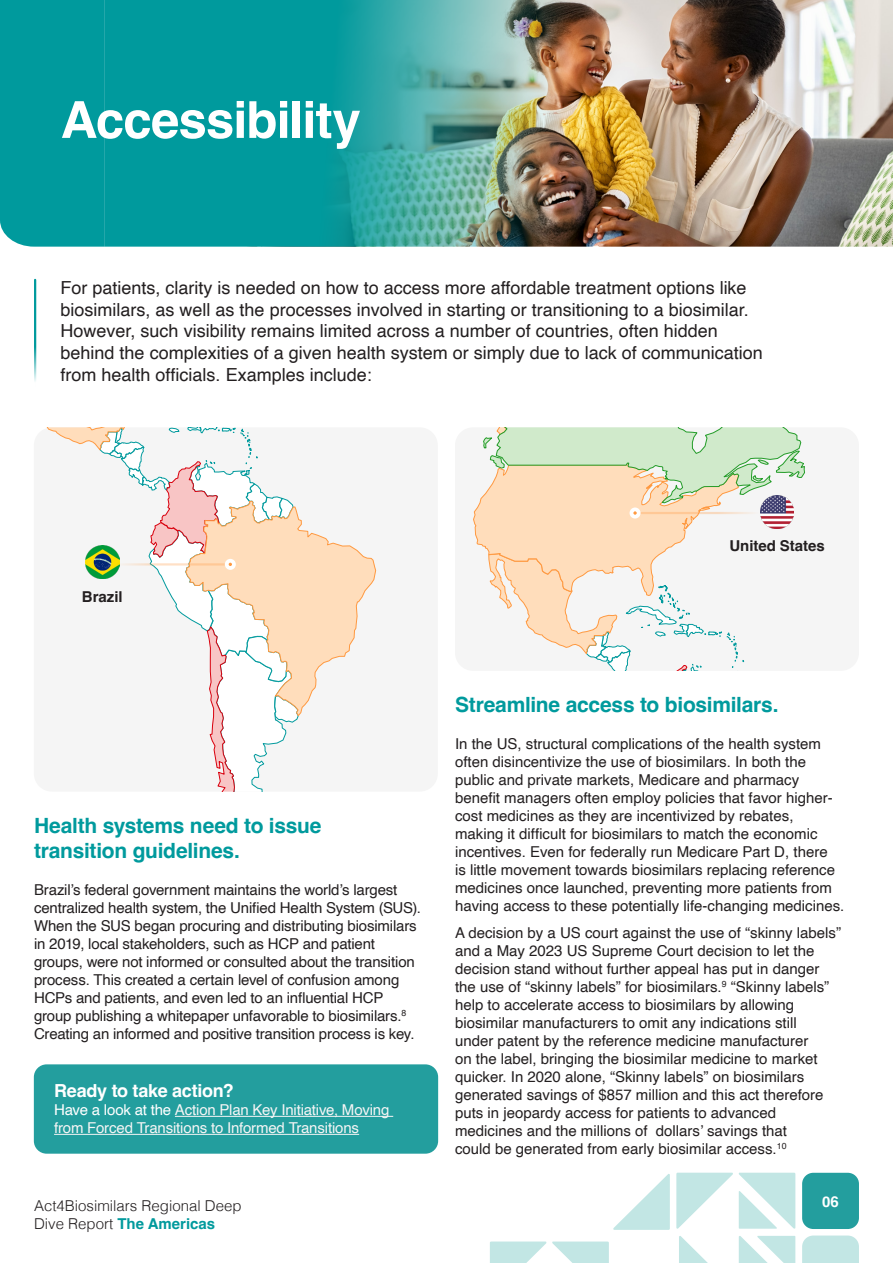
<style>
.page{position:relative;width:893px;height:1263px;background:#fff}
.page>*{position:absolute;margin:0;border:0;box-sizing:border-box;transform-origin:0 0}
.Goal{font:700 51px "Helvetica";letter-spacing:-.02em;color:#fff}
.Goal-2{font:700 21px/25.2px "Helvetica";letter-spacing:-.01em;color:#009a9d}
.Body{font:18px/21.6px "Helvetica";color:#231f20}
.Goal-3{font:700 18px "Helvetica";letter-spacing:-.015em;color:#fff}
.Heading{font:15px/18px "Helvetica";color:#231f20}
.Goal-4{font:15px/18px "Helvetica";letter-spacing:-.01em;color:#f5f5f5}
.Heading-2{font:300 15px/18px "Helvetica";color:#231f20}
.Goal-5{font:700 15px "Helvetica";letter-spacing:-.005em;color:#231f20}
.Heading-3{font:700 15px "Helvetica";color:#fff}
.s1{color:#fff}
.s2{font-weight:700;color:#009a9d}
</style>
<div class="page">
<div style="left:455px;top:427px;width:404px;height:244px;background:#f5f5f5;border-radius:18px"></div>
<div style="left:34px;top:427px;width:404px;height:365px;background:#f5f5f5;border-radius:18px"></div>
<svg style="left:473px;top:427px;width:332px;height:244px"></svg>
<svg style="left:46px;top:427px;width:330px;height:365px"></svg>
<svg style="left:676px;top:1173px;width:119px;height:56px"></svg>
<svg style="left:490px;top:1241px;width:119px;height:22px"></svg>
<svg style="left:613px;top:1174px;width:57px;height:56px"></svg>
<svg style="left:802px;top:1235px;width:57px;height:28px"></svg>
<svg style="left:679px;top:1236px;width:117px;height:27px"></svg>
<div style="left:34px;top:1064px;width:404px;height:90px;background:#239e9e;border-radius:13px"></div>
<hr style="left:175px;top:1116px;width:218px;height:1px;background:#f5f5f5">
<hr style="left:54px;top:1134px;width:305px;height:1px;background:#f5f5f5">
<div style="left:802px;top:1173px;width:57px;height:56px;background:#239e9e;border-radius:11px"></div>
<img style="left:716px;top:0;width:177px;height:247px">
<img style="left:104px;top:0;width:612px;height:247px">
<div style="left:0;top:0;width:104px;height:247px;background:#009a9d"></div>
<hr style="left:34px;top:280px;width:2px;height:106px;background:#009a9d">
<p class="Goal" style="left:61px;top:89px;width:302px">Accessibility</p>
<p class="Body" style="left:61px;top:278px;width:704px">For patients, clarity is needed on how to access more affordable treatment options like biosimilars, as well as the processes involved in starting or transitioning to a biosimilar.<br>However, such visibility remains limited across a number of countries, often hidden behind the complexities of a given health system or simply due to lack of communication from health officials. Examples include:</p>
<p class="Goal-5" style="left:82px;top:587px;width:42px">Brazil</p>
<p class="Goal-5" style="left:729px;top:537px;width:97px">United States</p>
<p class="Goal-2" style="left:34px;top:815px;width:289px">Health systems need to issue transition guidelines.</p>
<p class="Heading" style="left:34px;top:881px;width:388px">Brazil’s federal government maintains the world’s largest centralized health system, the Unified Health System (SUS).<br>When the SUS began procuring and distributing biosimilars in 2019, local stakeholders, such as HCP and patient groups, were not informed or consulted about the transition process. This created a certain level of confusion among HCPs and patients, and even led to an influential HCP group publishing a whitepaper unfavorable to biosimilars.<sup>8<br></sup>Creating an informed and positive transition process is key.</p>
<p class="Goal-3" style="left:54px;top:1080px;width:181px">Ready to take action?</p>
<p class="Goal-4" style="left:54px;top:1101px;width:337px"><span class="s1">Have a look at the</span> Action Plan Key Initiative, Moving from Forced Transitions to Informed Transitions</p>
<p class="Heading-2" style="left:34px;top:1195px;width:209px">Act4Biosimilars Regional Deep<br>Dive Report <span class="s2">The Americas</span></p>
<p class="Goal-2" style="left:455px;top:694px;width:325px">Streamline access to biosimilars.</p>
<p class="Heading" style="left:455px;top:735px;width:391px">In the US, structural complications of the health system often disincentivize the use of biosimilars. In both the public and private markets, Medicare and pharmacy benefit managers often employ policies that favor higher&shy;cost medicines as they are incentivized by rebates, making it difficult for biosimilars to match the economic incentives. Even for federally run Medicare Part D, there<br>is little movement towards biosimilars replacing reference medicines once launched, preventing more patients from having access to these potentially life-changing medicines.</p>
<p class="Heading" style="left:455px;top:924px;width:388px">A decision by a US court against the use of “skinny labels” and a May 2023 US Supreme Court decision to let the decision stand without further appeal has put in danger the use of “skinny labels” for biosimilars.<sup>9</sup> “Skinny labels” help to accelerate access to biosimilars by allowing biosimilar manufacturers to omit any indications still<br>under patent by the reference medicine manufacturer<br>on the label, bringing the biosimilar medicine to market quicker. In 2020 alone, “Skinny labels” on biosimilars generated savings of $857 million and this act therefore puts in jeopardy access for patients to advanced medicines and the millions of dollars’ savings that<br>could be generated from early biosimilar access.<sup>10</sup></p>
<p class="Heading-3" style="left:822px;top:1192px;width:18px">06</p>
</div>
